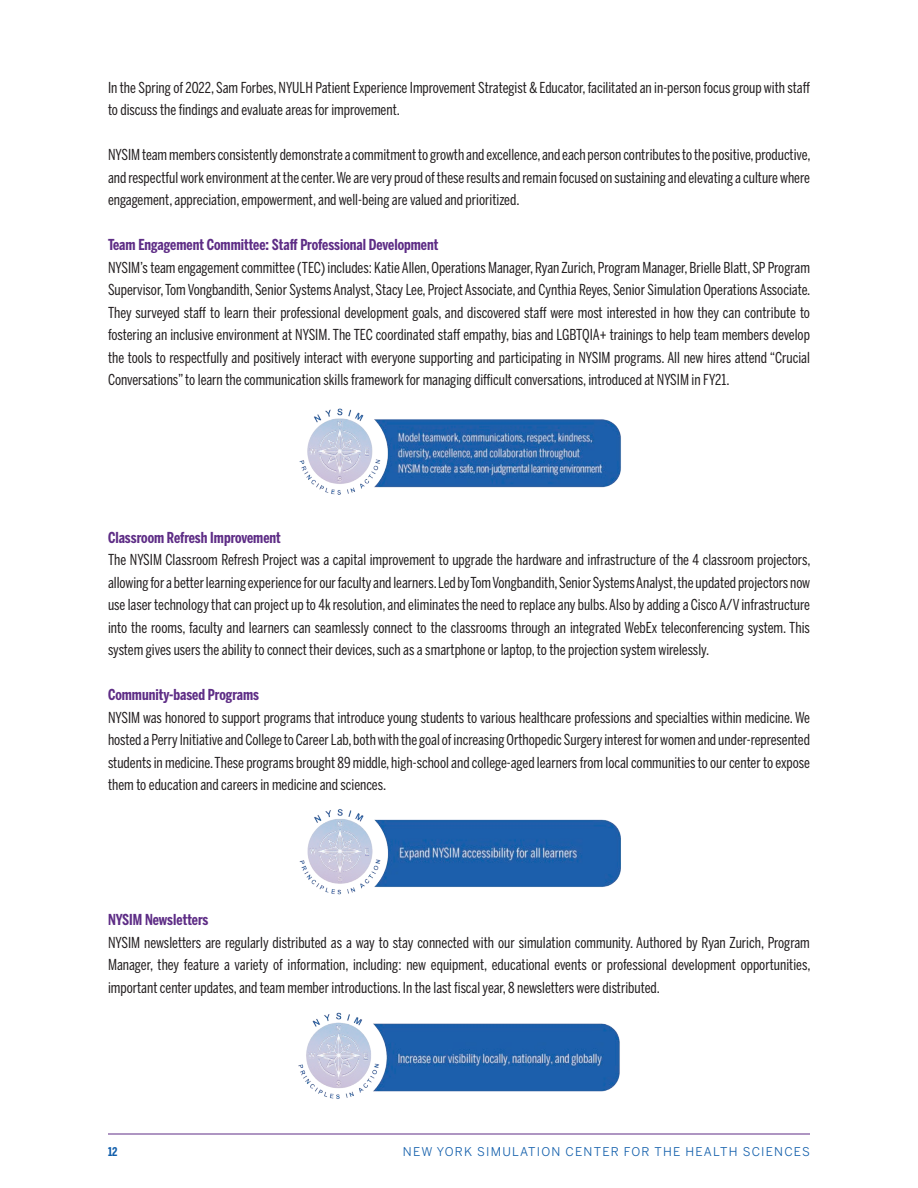
<style>
.page{position:relative;width:918px;height:1188px;background:#fff}
.page>*{position:absolute;margin:0;border:0;box-sizing:border-box;transform-origin:0 0}
.t1{font:15px/22.5px "Benton Sans Comp";color:#231f20;text-align:justify}
.t2{font:700 15px "Benton Sans Comp";color:#5e2d86}
.t3{font:12px "Benton Sans";letter-spacing:.1em;color:#115eab}
.t4{font:700 12px "Benton Sans Comp";color:#115eab}
</style>
<div class="page">
<hr style="left:108px;top:1134px;width:702px;height:1px;background:#5e2d86">
<img style="left:299px;top:809px;width:322px;height:86px">
<img style="left:298px;top:1012px;width:322px;height:87px">
<img style="left:299px;top:408px;width:322px;height:87px">
<p class="t1" style="left:108px;top:76px;width:704px">In the Spring of 2022, Sam Forbes, NYULH Patient Experience Improvement Strategist &amp; Educator, facilitated an in-person focus group with staff to discuss the findings and evaluate areas for improvement.</p>
<p class="t1" style="left:108px;top:144px;width:704px">NYSIM team members consistently demonstrate a commitment to growth and excellence, and each person contributes to the positive, productive, and respectful work environment at the center. We are very proud of these results and remain focused on sustaining and elevating a culture where engagement, appreciation, empowerment, and well-being are valued and prioritized.</p>
<p class="t2" style="left:108px;top:236px;width:332px">Team Engagement Committee: Staff Professional Development</p>
<p class="t1" style="left:108px;top:256px;width:704px">NYSIM’s team engagement committee (TEC) includes: Katie Allen, Operations Manager, Ryan Zurich, Program Manager, Brielle Blatt, SP Program Supervisor, Tom Vongbandith, Senior Systems Analyst, Stacy Lee, Project Associate, and Cynthia Reyes, Senior Simulation Operations Associate.<br>They surveyed staff to learn their professional development goals, and discovered staff were most interested in how they can contribute to fostering an inclusive environment at NYSIM. The TEC coordinated staff empathy, bias and LGBTQIA+ trainings to help team members develop the tools to respectfully and positively interact with everyone supporting and participating in NYSIM programs. All new hires attend “Crucial Conversations” to learn the communication skills framework for managing difficult conversations, introduced at NYSIM in FY21.</p>
<p class="t2" style="left:108px;top:529px;width:174px">Classroom Refresh Improvement</p>
<p class="t1" style="left:108px;top:549px;width:704px">The NYSIM Classroom Refresh Project was a capital improvement to upgrade the hardware and infrastructure of the 4 classroom projectors, allowing for a better learning experience for our faculty and learners. Led by Tom Vongbandith, Senior Systems Analyst, the updated projectors now use laser technology that can project up to 4k resolution, and eliminates the need to replace any bulbs. Also by adding a Cisco A/V infrastructure into the rooms, faculty and learners can seamlessly connect to the classrooms through an integrated WebEx teleconferencing system. This system gives users the ability to connect their devices, such as a smartphone or laptop, to the projection system wirelessly.</p>
<p class="t2" style="left:108px;top:686px;width:153px">Community-based Programs</p>
<p class="t1" style="left:108px;top:706px;width:704px">NYSIM was honored to support programs that introduce young students to various healthcare professions and specialties within medicine. We hosted a Perry Initiative and College to Career Lab, both with the goal of increasing Orthopedic Surgery interest for women and under-represented students in medicine. These programs brought 89 middle, high-school and college-aged learners from local communities to our center to expose them to education and careers in medicine and sciences.</p>
<p class="t2" style="left:108px;top:911px;width:102px">NYSIM Newsletters</p>
<p class="t1" style="left:108px;top:931px;width:704px">NYSIM newsletters are regularly distributed as a way to stay connected with our simulation community. Authored by Ryan Zurich, Program Manager, they feature a variety of information, including: new equipment, educational events or professional development opportunities, important center updates, and team member introductions. In the last fiscal year, 8 newsletters were distributed.</p>
<p class="t4" style="left:108px;top:1145px;width:11px">12</p>
<p class="t3" style="left:403px;top:1144px;width:409px">NEW YORK SIMULATION CENTER FOR THE HEALTH SCIENCES</p>
</div>
